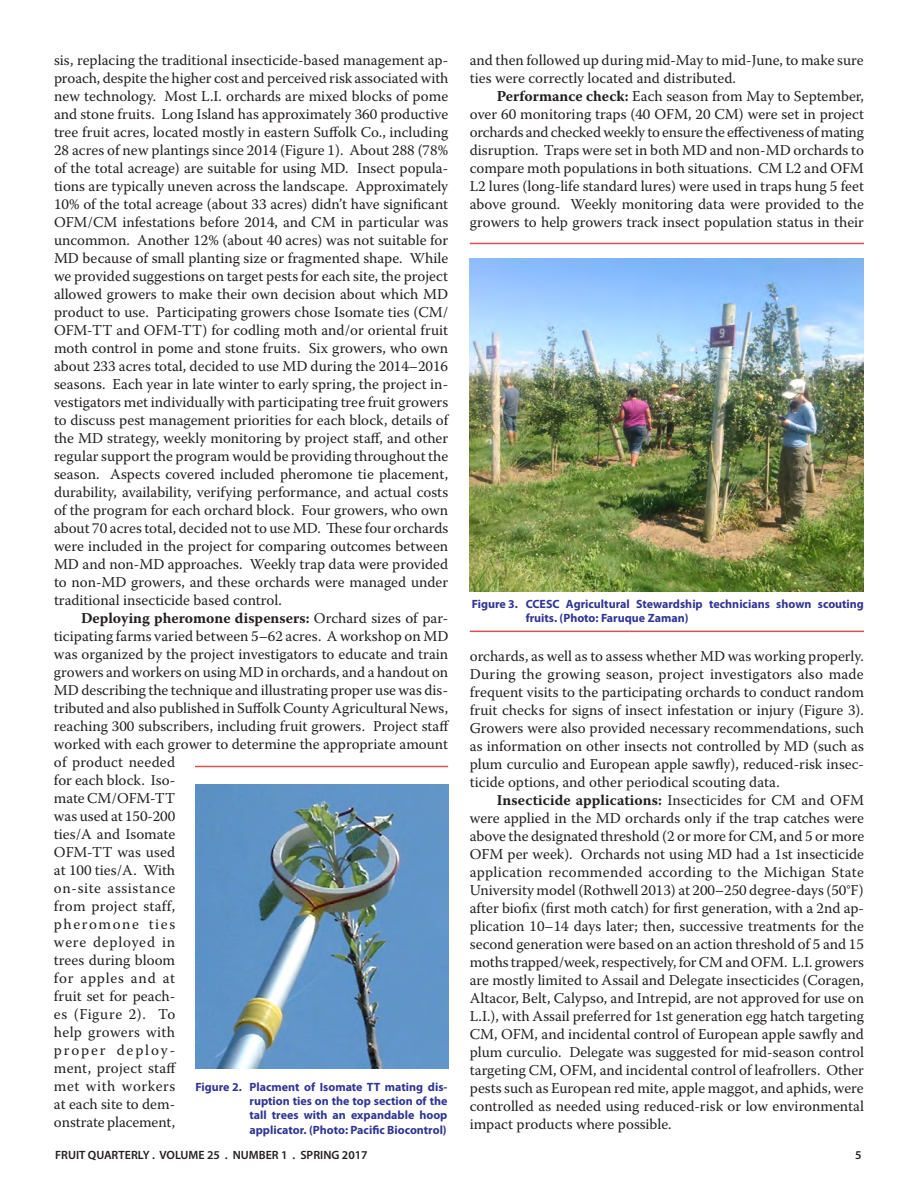
<style>
.page{position:relative;width:918px;height:1188px;background:#fff}
.page>*{position:absolute;margin:0;border:0;box-sizing:border-box;transform-origin:0 0}
.t1{font:15px/18px "Warnock Pro";color:#231f20;text-align:justify}
.t2{font:700 12px/14.4px "Myriad Pro";color:#303595;text-align:justify}
.t3{font:600 12px "Myriad Pro";color:#231f20}
.s1{font-weight:700}
</style>
<div class="page">
<img style="left:470px;top:258px;width:394px;height:333px">
<img style="left:195px;top:784px;width:253px;height:285px">
<hr style="left:195px;top:766px;width:253px;height:1px;background:#d75252">
<hr style="left:470px;top:243px;width:394px;height:1px;background:#d75252">
<hr style="left:470px;top:631px;width:394px;height:1px;background:#d75252">
<p class="t1" style="left:54px;top:51px;width:396px">sis, replacing the traditional insecticide-based management ap&shy;proach, despite the higher cost and perceived risk associated with new technology. Most L.I. orchards are mixed blocks of pome and stone fruits. Long Island has approximately 360 productive tree fruit acres, located mostly in eastern Suffolk Co., including 28 acres of new plantings since 2014 (Figure 1). About 288 (78% of the total acreage) are suitable for using MD. Insect popula&shy;tions are typically uneven across the landscape. Approximately 10% of the total acreage (about 33 acres) didn’t have significant OFM/CM infestations before 2014, and CM in particular was uncommon. Another 12% (about 40 acres) was not suitable for MD because of small planting size or fragmented shape. While we provided suggestions on target pests for each site, the project allowed growers to make their own decision about which MD product to use. Participating growers chose Isomate ties (CM/ OFM-TT and OFM-TT) for codling moth and/or oriental fruit moth control in pome and stone fruits. Six growers, who own about 233 acres total, decided to use MD during the 2014–2016 seasons. Each year in late winter to early spring, the project in&shy;vestigators met individually with participating tree fruit growers to discuss pest management priorities for each block, details of the MD strategy, weekly monitoring by project staff, and other regular support the program would be providing throughout the season. Aspects covered included pheromone tie placement, durability, availability, verifying performance, and actual costs of the program for each orchard block. Four growers, who own about 70 acres total, decided not to use MD. These four orchards were included in the project for comparing outcomes between MD and non-MD approaches. Weekly trap data were provided to non-MD growers, and these orchards were managed under traditional insecticide based control.</p>
<p class="t1" style="left:54px;top:609px;width:397px;text-align:left;text-indent:27px"><span class="s1">Deploying pheromone dispensers:</span> Orchard sizes of par&shy;ticipating farms varied between 5–62 acres. A workshop on MD was organized by the project investigators to educate and train growers and workers on using MD in orchards, and a handout on<br>MD describing the technique and illustrating proper use was dis&shy;tributed and also published in Suffolk County Agricultural News, reaching 300 subscribers, including fruit growers. Project staff worked with each grower to determine the appropriate amount of product needed<br>for each block. Iso-<br>mate CM/OFM-TT<br>was used at 150-200<br>ties/A and Isomate<br>OFM-TT was used<br>at 100 ties/A. With<br>on-site assistance<br>from project staff,<br>pheromone ties<br>were deployed in<br>trees during bloom<br>for apples and at<br>fruit set for peach-<br>es (Figure 2). To<br>help growers with<br>proper deploy-<br>ment, project staff<br>met with workers<br>at each site to dem-<br>onstrate placement,</p>
<p class="t2" style="left:249px;top:1079px;width:200px;text-indent:-54px">Figure 2. Placment of Isomate TT mating dis&shy;ruption ties on the top section of the tall trees with an expandable hoop applicator. (Photo: Pacific Biocontrol)</p>
<p class="t1" style="left:470px;top:51px;width:395px">and then followed up during mid-May to mid-June, to make sure ties were correctly located and distributed.</p>
<p class="t1" style="left:470px;top:87px;width:396px;text-indent:27px"><span class="s1">Performance check:</span> Each season from May to September, over 60 monitoring traps (40 OFM, 20 CM) were set in project orchards and checked weekly to ensure the effectiveness of mating disruption. Traps were set in both MD and non-MD orchards to compare moth populations in both situations. CM L2 and OFM L2 lures (long-life standard lures) were used in traps hung 5 feet above ground. Weekly monitoring data were provided to the growers to help growers track insect population status in their</p>
<p class="t2" style="left:526px;top:596px;width:340px;text-indent:-54px">Figure 3. CCESC Agricultural Stewardship technicians shown scouting fruits. (Photo: Faruque Zaman)</p>
<p class="t1" style="left:470px;top:647px;width:396px">orchards, as well as to assess whether MD was working properly.<br>During the growing season, project investigators also made frequent visits to the participating orchards to conduct random fruit checks for signs of insect infestation or injury (Figure 3).<br>Growers were also provided necessary recommendations, such as information on other insects not controlled by MD (such as plum curculio and European apple sawfly), reduced-risk insec&shy;ticide options, and other periodical scouting data.</p>
<p class="t1" style="left:470px;top:791px;width:396px;text-indent:27px"><span class="s1">Insecticide applications:</span> Insecticides for CM and OFM were applied in the MD orchards only if the trap catches were above the designated threshold (2 or more for CM, and 5 or more OFM per week). Orchards not using MD had a 1st insecticide application recommended according to the Michigan State University model (Rothwell 2013) at 200–250 degree-days (50°F) after biofix (first moth catch) for first generation, with a 2nd ap&shy;plication 10–14 days later; then, successive treatments for the second generation were based on an action threshold of 5 and 15 moths trapped/week, respectively, for CM and OFM. L.I. growers are mostly limited to Assail and Delegate insecticides (Coragen, Altacor, Belt, Calypso, and Intrepid, are not approved for use on L.I.), with Assail preferred for 1st generation egg hatch targeting CM, OFM, and incidental control of European apple sawfly and plum curculio. Delegate was suggested for mid-season control targeting CM, OFM, and incidental control of leafrollers. Other pests such as European red mite, apple maggot, and aphids, were controlled as needed using reduced-risk or low environmental impact products where possible.</p>
<p class="t3" style="left:55px;top:1147px;width:314px">FRUIT QUARTERLY . VOLUME 25 . NUMBER 1 . SPRING 2017</p>
<p class="t3" style="left:855px;top:1147px;width:8px">5</p>
</div>
